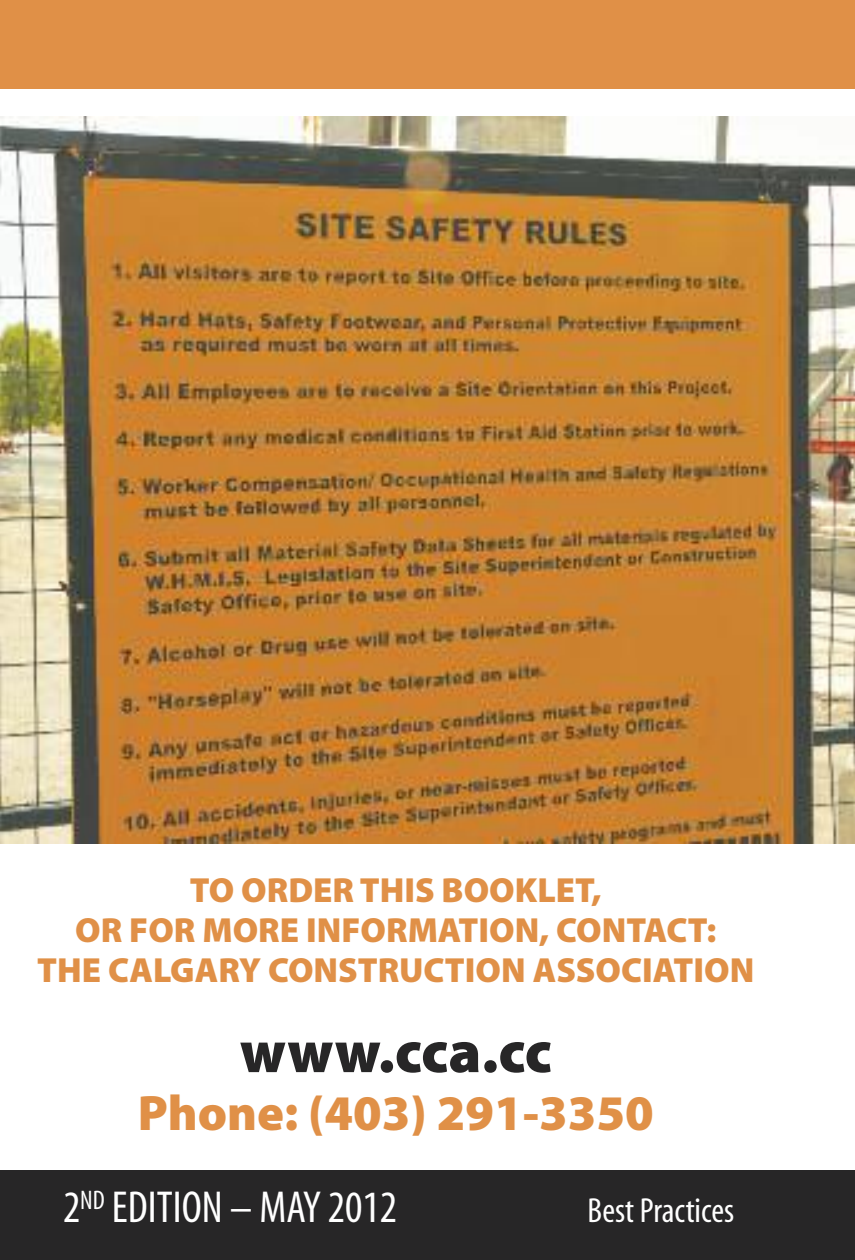
<style>
.page{position:relative;width:855px;height:1260px;background:#fff}
.page>*{position:absolute;margin:0;border:0;box-sizing:border-box;transform-origin:0 0}
.t1{font:900 60px "Myriad Pro";letter-spacing:.005em;color:#272627}
.t2{font:900 50px "Myriad Pro";color:#e09047}
.t3{font:condensed 45px "Myriad";color:#fff}
.t4{font:900 35px/40px "Myriad Pro";color:#e09047;text-align:center}
.t5{font:condensed 35px "Myriad";color:#fff}
</style>
<div class="page">
<div style="left:0;top:0;width:855px;height:89px;background:#e09047"></div>
<div style="left:0;top:1170px;width:855px;height:90px;background:#272627"></div>
<img style="left:0;top:116px;width:855px;height:728px">
<p class="t4" style="left:37px;top:873px;width:719px">TO ORDER THIS BOOKLET,<br>OR FOR MORE INFORMATION, CONTACT:<br>THE CALGARY CONSTRUCTION ASSOCIATION</p>
<h1 class="t1" style="left:240px;top:1029px;width:313px">www.cca.cc</h1>
<h2 class="t2" style="left:138px;top:1094px;width:518px">Phone: (403) 291-3350</h2>
<p class="t3" style="left:63px;top:1192px;width:336px">2<sup>ND</sup> EDITION – MAY 2012</p>
<p class="t5" style="left:588px;top:1199px;width:148px">Best Practices</p>
</div>
